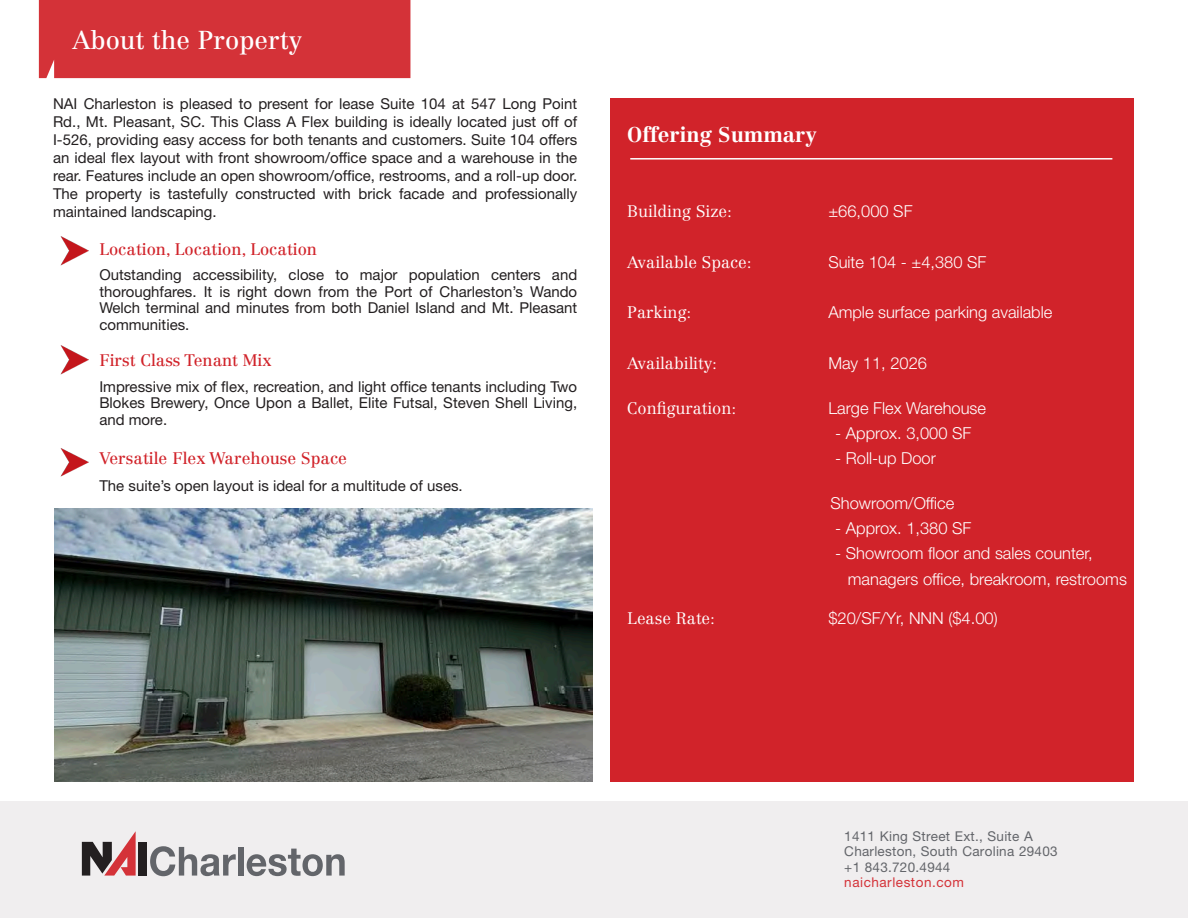
<style>
.page{position:relative;width:1188px;height:918px;background:#fff}
.page>*{position:absolute;margin:0;border:0;box-sizing:border-box;transform-origin:0 0}
.t1{font:25.5px "Centennial LT Std";color:#fff}
.t2{font:700 21px "Centennial LT Std";color:#fff}
.t3{font:300 16.5px "Helvetica Neue LT Std";color:#fff}
.t4{font:300 16.5px "Centennial LT Std";color:#fff}
.t5{font:16.5px "Centennial LT Std";color:#d1232a}
.t6{font:15px/18px "Helvetica Neue LT Std";color:#231f20;text-align:justify}
.t7{font:13.5px/15.1px "Helvetica Neue LT Std";letter-spacing:.02em;color:#63656a}
.t8{font:13.5px "Helvetica Neue LT Std";letter-spacing:.04em;color:#d43238}
</style>
<div class="page">
<div style="left:610px;top:99px;width:524px;height:683px;background:#d1232a"></div>
<img style="left:60px;top:345px;width:29px;height:30px">
<img style="left:60px;top:236px;width:29px;height:30px">
<img style="left:60px;top:448px;width:29px;height:29px">
<hr style="left:630px;top:158px;width:482px;height:2px;background:#fff">
<div style="left:0;top:801px;width:1188px;height:117px;background:#f0eeef"></div>
<div style="left:138px;top:842px;width:9px;height:34px;background:#231f20"></div>
<svg style="left:82px;top:831px;width:54px;height:45px"></svg>
<svg style="left:150px;top:846px;width:86px;height:30px"></svg>
<div style="left:238px;top:847px;width:5px;height:29px;background:#63656a"></div>
<svg style="left:247px;top:849px;width:98px;height:27px"></svg>
<img style="left:55px;top:509px;width:537px;height:273px">
<div style="left:39px;top:0;width:371px;height:78px;background:#d43238"></div>
<p class="t1" style="left:73px;top:24px;width:231px">About the Property</p>
<p class="t6" style="left:53px;top:95px;width:526px">NAI Charleston is pleased to present for lease Suite 104 at 547 Long Point Rd., Mt. Pleasant, SC. This Class A Flex building is ideally located just off of I-526, providing easy access for both tenants and customers. Suite 104 offers an ideal flex layout with front showroom/office space and a warehouse in the rear. Features include an open showroom/office, restrooms, and a roll-up door.<br>The property is tastefully constructed with brick facade and professionally maintained landscaping.</p>
<p class="t5" style="left:99px;top:239px;width:219px">Location, Location, Location</p>
<p class="t6" style="left:99px;top:267px;width:479px;line-height:16.5px">Outstanding accessibility, close to major population centers and thoroughfares. It is right down from the Port of Charleston’s Wando Welch terminal and minutes from both Daniel Island and Mt. Pleasant communities.</p>
<p class="t5" style="left:99px;top:351px;width:174px">First Class Tenant Mix</p>
<p class="t6" style="left:99px;top:378px;width:479px;line-height:16.5px">Impressive mix of flex, recreation, and light office tenants including Two Blokes Brewery, Once Upon a Ballet, Elite Futsal, Steven Shell Living, and more.</p>
<p class="t5" style="left:99px;top:449px;width:249px">Versatile Flex Warehouse Space</p>
<p class="t6" style="left:99px;top:477px;width:365px">The suite’s open layout is ideal for a multitude of uses.</p>
<p class="t2" style="left:627px;top:122px;width:191px">Offering Summary</p>
<p class="t4" style="left:627px;top:202px;width:106px">Building Size:</p>
<p class="t3" style="left:828px;top:201px;width:86px">±66,000 SF</p>
<p class="t4" style="left:627px;top:252px;width:126px">Available Space:</p>
<p class="t3" style="left:828px;top:252px;width:160px">Suite 104 - ±4,380 SF</p>
<p class="t4" style="left:627px;top:302px;width:66px">Parking:</p>
<p class="t3" style="left:828px;top:302px;width:226px">Ample surface parking available</p>
<p class="t4" style="left:627px;top:353px;width:91px">Availability:</p>
<p class="t3" style="left:828px;top:353px;width:100px">May 11, 2026</p>
<p class="t4" style="left:627px;top:398px;width:111px">Configuration:</p>
<p class="t3" style="left:828px;top:398px;width:159px">Large Flex Warehouse</p>
<p class="t3" style="left:835px;top:423px;width:138px">- Approx. 3,000 SF</p>
<p class="t3" style="left:835px;top:448px;width:102px">- Roll-up Door</p>
<p class="t3" style="left:831px;top:493px;width:125px">Showroom/Office</p>
<p class="t3" style="left:835px;top:518px;width:138px">- Approx. 1,380 SF</p>
<p class="t3" style="left:835px;top:543px;width:259px">- Showroom floor and sales counter,</p>
<p class="t3" style="left:848px;top:569px;width:281px">managers office, breakroom, restrooms</p>
<p class="t4" style="left:627px;top:608px;width:89px">Lease Rate:</p>
<p class="t3" style="left:828px;top:608px;width:171px">$20/SF/Yr, NNN ($4.00)</p>
<p class="t7" style="left:844px;top:829px;width:215px">1411 King Street Ext., Suite A<br>Charleston, South Carolina 29403</p>
<p class="t7" style="left:844px;top:859px;width:108px">+1 843.720.4944</p>
<p class="t8" style="left:844px;top:874px;width:121px">naicharleston.com</p>
</div>
